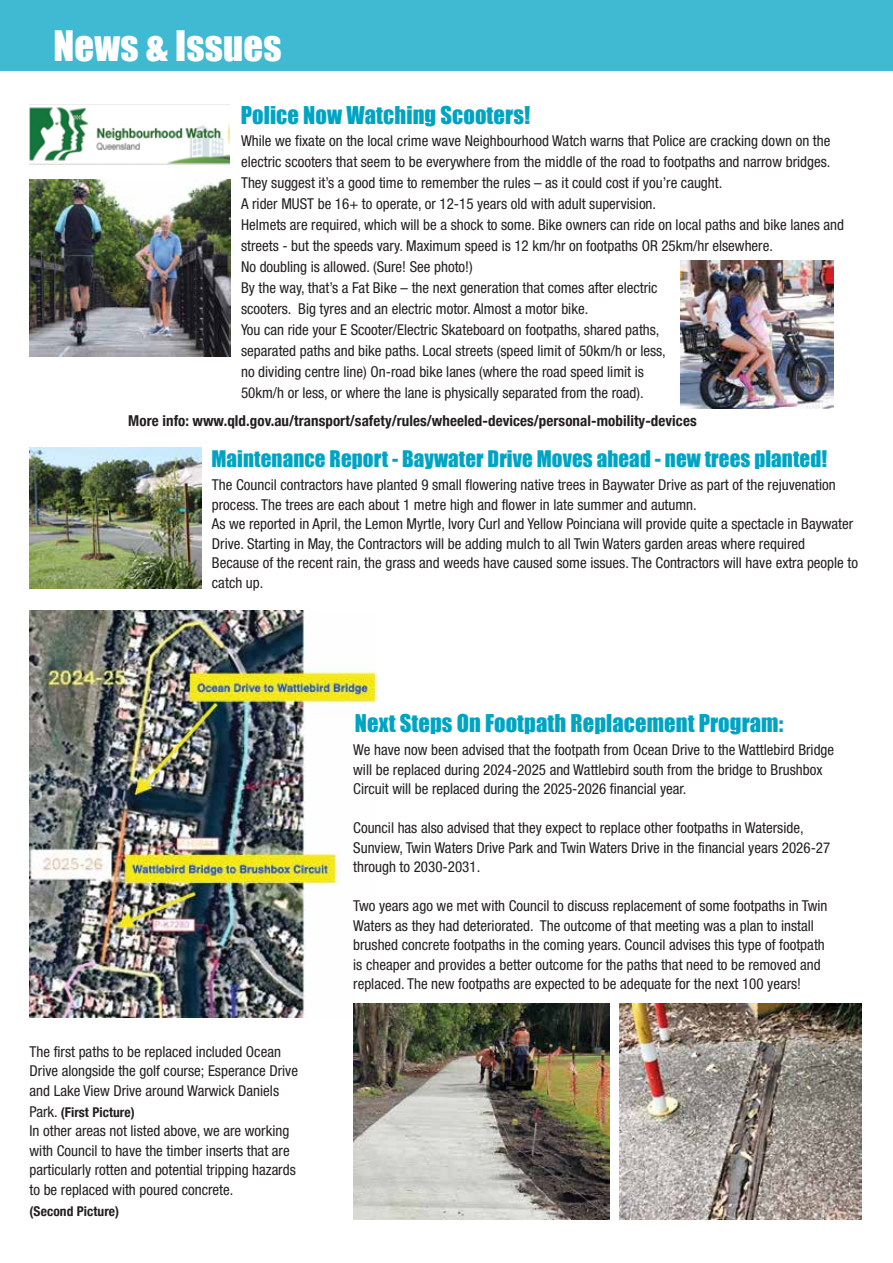
<style>
.page{position:relative;width:893px;height:1263px;background:#fff}
.page>*{position:absolute;margin:0;border:0;box-sizing:border-box;transform-origin:0 0}
.t1{font:38.55px "Impact";letter-spacing:.005em;color:#fff}
.t2{font:22.5px "Impact";letter-spacing:.005em;color:#00a4c3}
.t3{font:21px "Impact";letter-spacing:.005em;color:#00a4c3}
.t4{font:condensed 15px/19.5px "Helvetica Neue";color:#231f20}
.t5{font:700 condensed 15px "Helvetica Neue";letter-spacing:.005em;color:#231f20}
.t6{font:700 condensed 13.5px "Helvetica Neue";letter-spacing:.005em;color:#231f20}
.s1{font-weight:400;font-size:15px}
</style>
<div class="page">
<img style="left:30px;top:610px;width:347px;height:408px">
<div style="left:0;top:0;width:893px;height:71px;background:#40bad2"></div>
<img style="left:30px;top:104px;width:199px;height:60px">
<img style="left:30px;top:180px;width:200px;height:176px">
<img style="left:681px;top:261px;width:152px;height:147px">
<img style="left:30px;top:447px;width:172px;height:142px">
<img style="left:354px;top:1003px;width:255px;height:217px">
<img style="left:619px;top:1004px;width:242px;height:216px">
<h1 class="t1" style="left:54px;top:16px;width:230px">News &amp; Issues</h1>
<h2 class="t2" style="left:241px;top:98px;width:291px">Police Now Watching Scooters!</h2>
<p class="t4" style="left:241px;top:130px;width:604px;line-height:21px">While we fixate on the local crime wave Neighbourhood Watch warns that Police are cracking down on the electric scooters that seem to be everywhere from the middle of the road to footpaths and narrow bridges.<br>They suggest it’s a good time to remember the rules – as it could cost if you’re caught.<br>A rider MUST be 16+ to operate, or 12-15 years old with adult supervision.<br>Helmets are required, which will be a shock to some. Bike owners can ride on local paths and bike lanes and streets - but the speeds vary. Maximum speed is 12 km/hr on footpaths OR 25km/hr elsewhere.<br>No doubling is allowed. (Sure! See photo!)<br>By the way, that’s a Fat Bike – the next generation that comes after electric<br>scooters. Big tyres and an electric motor. Almost a motor bike.<br>You can ride your E Scooter/Electric Skateboard on footpaths, shared paths,<br>separated paths and bike paths. Local streets (speed limit of 50km/h or less,<br>no dividing centre line) On-road bike lanes (where the road speed limit is<br>50km/h or less, or where the lane is physically separated from the road).</p>
<p class="t5" style="left:128px;top:408px;width:570px">More info: www.qld.gov.au/transport/safety/rules/wheeled-devices/personal-mobility-devices</p>
<h3 class="t3" style="left:211px;top:442px;width:617px">Maintenance Report - Baywater Drive Moves ahead - new trees planted!</h3>
<p class="t4" style="left:212px;top:475px;width:648px">The Council contractors have planted 9 small flowering native trees in Baywater Drive as part of the rejuvenation process. The trees are each about 1 metre high and flower in late summer and autumn.<br>As we reported in April, the Lemon Myrtle, Ivory Curl and Yellow Poinciana will provide quite a spectacle in Baywater Drive. Starting in May, the Contractors will be adding mulch to all Twin Waters garden areas where required<br>Because of the recent rain, the grass and weeds have caused some issues. The Contractors will have extra people to catch up.</p>
<h2 class="t2" style="left:355px;top:705px;width:430px">Next Steps On Footpath Replacement Program:</h2>
<p class="t4" style="left:30px;top:1042px;width:270px">The first paths to be replaced included Ocean<br>Drive alongside the golf course; Esperance Drive and Lake View Drive around Warwick Daniels</p>
<p class="t6" style="left:30px;top:1101px;width:107px"><span class="s1">Park.</span> (First Picture)</p>
<p class="t4" style="left:30px;top:1121px;width:268px">In other areas not listed above, we are working with Council to have the timber inserts that are particularly rotten and potential tripping hazards to be replaced with poured concrete.</p>
<p class="t6" style="left:30px;top:1200px;width:91px">(Second Picture)</p>
<p class="t4" style="left:353px;top:740px;width:482px">We have now been advised that the footpath from Ocean Drive to the Wattlebird Bridge will be replaced during 2024-2025 and Wattlebird south from the bridge to Brushbox<br>Circuit will be replaced during the 2025-2026 financial year.</p>
<p class="t4" style="left:353px;top:818px;width:479px">Council has also advised that they expect to replace other footpaths in Waterside,<br>Sunview, Twin Waters Drive Park and Twin Waters Drive in the financial years 2026-27 through to 2030-2031.</p>
<p class="t4" style="left:353px;top:896px;width:476px">Two years ago we met with Council to discuss replacement of some footpaths in Twin Waters as they had deteriorated. The outcome of that meeting was a plan to install brushed concrete footpaths in the coming years. Council advises this type of footpath is cheaper and provides a better outcome for the paths that need to be removed and replaced. The new footpaths are expected to be adequate for the next 100 years!</p>
</div>
